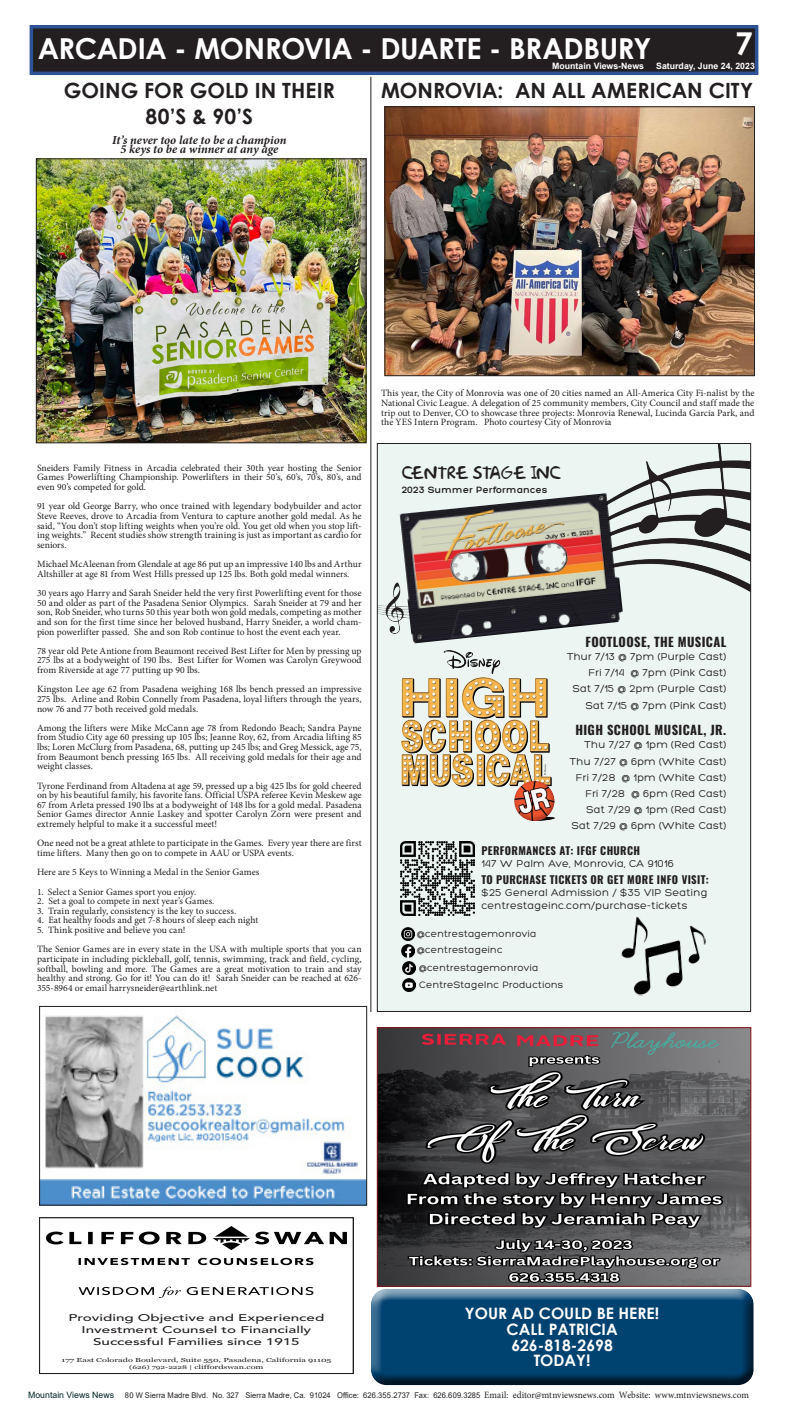
<style>
.page{position:relative;width:788px;height:1418px;background:#fff}
.page>*{position:absolute;margin:0;border:0;box-sizing:border-box;transform-origin:0 0}
.t1{font:700 31.5px "Century Gothic";color:#fffefc}
.Sub_1{font:700 28.88px "Century Gothic";letter-spacing:-.015em;color:#fff}
.t2{font:700 21px "Century Gothic";color:#231f20}
.t3{font:16.19px "Akbar Plain";color:#231f20}
.t4{font:700 15.75px/15.8px "Century Gothic";color:#fff;text-align:center}
.t5{font:700 12.6px "Oswald";letter-spacing:.03em;color:#231f20}
.t6{font:italic 700 12.25px "Minion Pro";color:#231f20}
.t7{font:10.85px/16.2px "Hero";letter-spacing:.02em;color:#231f20;text-align:right}
.t8{font:700 10.85px/11.7px "Oswald";letter-spacing:.03em;color:#231f20}
.t9{font:10.06px/16.5px "Hero";letter-spacing:.03em;color:#231f20}
.t10{font:700 9.89px "Hero";letter-spacing:.03em;color:#231f20}
.t11{font:9.62px/9.6px "Minion Pro";color:#231f20;text-align:justify}
.t12{font:500 9.62px/11.5px "Avenir LT Std";color:#231f20;text-align:center;scale:1.58 1}
.t13{font:700 8.75px "Arial";color:#fffefa}
.Sub_1-2{font:7.88px "Arial";letter-spacing:.01em;color:#231f20;scale:.96 1}
.t14{font:5.77px/6.9px "Georgia";color:#231f20;text-align:center;scale:1.58 1}
.s1{font-family:"Oswald";font-weight:700}
.s2{font-family:"Hero";font-weight:400}
.s3{font-size:5.34px}
.s4{font-size:8.75px;color:#042525}
.s5{font-family:"Minion Pro";font-size:9.62px}
</style>
<div class="page">
<div style="left:31px;top:27px;width:725px;height:46px;background:#231f20"></div>
<div style="left:30px;top:25px;width:728px;height:50px;border:4px solid #2d5296"></div>
<img style="left:38px;top:161px;width:326px;height:280px">
<div style="left:36px;top:159px;width:330px;height:284px;border:1px solid #231f20"></div>
<img style="left:386px;top:108px;width:366px;height:266px">
<div style="left:384px;top:106px;width:370px;height:270px;border:1px solid #231f20"></div>
<hr style="left:370px;top:77px;width:1px;height:935px;background:#231f20">
<div style="left:377px;top:443px;width:373px;height:568px;background:#ecf5f2"></div>
<img style="left:379px;top:445px;width:370px;height:188px">
<img style="left:398px;top:493px;width:225px;height:150px">
<img style="left:401px;top:650px;width:153px;height:170px">
<img style="left:621px;top:916px;width:85px;height:80px">
<img style="left:401px;top:842px;width:73px;height:73px">
<svg style="left:401px;top:927px;width:14px;height:64px"></svg>
<img style="left:379px;top:1029px;width:370px;height:255px">
<div style="left:377px;top:1027px;width:374px;height:259px;border:1px solid #8a1619"></div>
<img style="left:41px;top:1015px;width:324px;height:188px">
<div style="left:39px;top:1006px;width:328px;height:199px;border:1px solid #231f20"></div>
<div style="left:370px;top:1288px;width:384px;height:86px;background:#fff;opacity:.75"></div>
<div style="left:370px;top:1291px;width:384px;height:95px;background:#231f20;opacity:.75"></div>
<img style="left:46px;top:1226px;width:300px;height:71px">
<div style="left:39px;top:1217px;width:314px;height:156px;border:1px solid #231f20"></div>
<p class="Sub_1" style="left:38px;top:27px;width:615px">ARCADIA - MONROVIA - DUARTE - BRADBURY</p>
<p class="t1" style="left:735px;top:19px;width:19px">7</p>
<p class="t2" style="left:381px;top:74px;width:373px">MONROVIA: AN ALL AMERICAN CITY</p>
<p class="t13" style="left:552px;top:60px;width:93px">Mountain Views-News</p>
<p class="t13" style="left:656px;top:60px;width:100px">Saturday, June 24, 2023</p>
<p class="t2" style="left:64px;top:74px;width:272px">GOING FOR GOLD IN THEIR</p>
<p class="t2" style="left:145px;top:101px;width:109px">80’S &amp; 90’S</p>
<p class="t6" style="left:112px;top:131px;width:176px">It’s never too late to be a champion</p>
<p class="t6" style="left:120px;top:140px;width:159px">5 keys to be a winner at any age</p>
<p class="t11" style="left:37px;top:463px;width:326px">Sneiders Family Fitness in Arcadia celebrated their 30th year hosting the Senior Games Powerlifting Championship. Powerlifters in their 50’s, 60’s, 70’s, 80’s, and even 90’s competed for gold.</p>
<p class="t11" style="left:37px;top:501px;width:326px">91 year old George Barry, who once trained with legendary bodybuilder and actor Steve Reeves, drove to Arcadia from Ventura to capture another gold medal. As he said, “You don’t stop lifting weights when you’re old. You get old when you stop lift&shy;ing weights.” Recent studies show strength training is just as important as cardio for seniors.</p>
<p class="t11" style="left:37px;top:559px;width:326px">Michael McAleenan from Glendale at age 86 put up an impressive 140 lbs and Arthur<br>Altshiller at age 81 from West Hills pressed up 125 lbs. Both gold medal winners.</p>
<p class="t11" style="left:37px;top:588px;width:326px">30 years ago Harry and Sarah Sneider held the very first Powerlifting event for those 50 and older as part of the Pasadena Senior Olympics. Sarah Sneider at 79 and her son, Rob Sneider, who turns 50 this year both won gold medals, competing as mother and son for the first time since her beloved husband, Harry Sneider, a world cham&shy;pion powerlifter passed. She and son Rob continue to host the event each year.</p>
<p class="t11" style="left:37px;top:646px;width:326px">78 year old Pete Antione from Beaumont received Best Lifter for Men by pressing up 275 lbs at a bodyweight of 190 lbs. Best Lifter for Women was Carolyn Greywood from Riverside at age 77 putting up 90 lbs.</p>
<p class="t11" style="left:37px;top:684px;width:326px">Kingston Lee age 62 from Pasadena weighing 168 lbs bench pressed an impressive 275 lbs. Arline and Robin Connelly from Pasadena, loyal lifters through the years, now 76 and 77 both received gold medals.</p>
<p class="t11" style="left:37px;top:723px;width:326px">Among the lifters were Mike McCann age 78 from Redondo Beach; Sandra Payne from Studio City age 60 pressing up 105 lbs; Jeanne Roy, 62, from Arcadia lifting 85 lbs; Loren McClurg from Pasadena, 68, putting up 245 lbs; and Greg Messick, age 75, from Beaumont bench pressing 165 lbs. All receiving gold medals for their age and weight classes.</p>
<p class="t11" style="left:37px;top:780px;width:326px">Tyrone Ferdinand from Altadena at age 59, pressed up a big 425 lbs for gold cheered on by his beautiful family, his favorite fans. Official USPA referee Kevin Meskew age 67 from Arleta pressed 190 lbs at a bodyweight of 148 lbs for a gold medal. Pasadena Senior Games director Annie Laskey and spotter Carolyn Zorn were present and extremely helpful to make it a successful meet!</p>
<p class="t11" style="left:37px;top:838px;width:326px">One need not be a great athlete to participate in the Games. Every year there are first time lifters. Many then go on to compete in AAU or USPA events.</p>
<p class="t11" style="left:37px;top:867px;width:224px">Here are 5 Keys to Winning a Medal in the Senior Games</p>
<p class="t11" style="left:37px;top:886px;width:161px">1. Select a Senior Games sport you enjoy.</p>
<p class="t11" style="left:37px;top:896px;width:179px">2. Set a goal to compete in next year’s Games.</p>
<p class="t11" style="left:37px;top:906px;width:201px">3. Train regularly, consistency is the key to success.</p>
<p class="t11" style="left:37px;top:915px;width:223px">4. Eat healthy foods and get 7-8 hours of sleep each night</p>
<p class="t11" style="left:37px;top:925px;width:150px">5. Think positive and believe you can!</p>
<p class="t11" style="left:37px;top:944px;width:326px">The Senior Games are in every state in the USA with multiple sports that you can participate in including pickleball, golf, tennis, swimming, track and field, cycling, softball, bowling and more. The Games are a great motivation to train and stay healthy and strong. Go for it! You can do it! Sarah Sneider can be reached at 626- 355-8964 or email harrysneider@earthlink.net</p>
<p class="t11" style="left:381px;top:388px;width:375px">This year, the City of Monrovia was one of 20 cities named an All-America City Fi-nalist by the National Civic League. A delegation of 25 community members, City Council and staff made the trip out to Denver, CO to showcase three projects: Monrovia Renewal, Lucinda Garcia Park, and the YES Intern Program. Photo courtesy City of Monrovia</p>
<p class="t3" style="left:401px;top:460px;width:161px">CENTRE STAGE INC</p>
<p class="t10" style="left:401px;top:484px;width:147px">2023 Summer Performances</p>
<p class="t5" style="left:585px;top:635px;width:142px">FOOTLOOSE, THE MUSICAL</p>
<p class="t7" style="left:567px;top:648px;width:161px">Thur 7/13 @ 7pm (Purple Cast)<br>Fri 7/14 @ 7pm (Pink Cast)<br>Sat 7/15 @ 2pm (Purple Cast)<br>Sat 7/15 @ 7pm (Pink Cast)</p>
<p class="t5" style="left:575px;top:723px;width:152px">HIGH SCHOOL MUSICAL, JR.</p>
<p class="t7" style="left:570px;top:737px;width:158px">Thu 7/27 @ 1pm (Red Cast)<br>Thu 7/27 @ 6pm (White Cast)<br>Fri 7/28 @ 1pm (White Cast)<br>Fri 7/28 @ 6pm (Red Cast)<br>Sat 7/29 @ 1pm (Red Cast)<br>Sat 7/29 @ 6pm (White Cast)</p>
<p class="t7" style="left:481px;top:845px;width:194px;line-height:11.7px;text-align:left"><span class="s1">PERFORMANCES AT: IFGF CHURCH<br></span>147 W Palm Ave, Monrovia, CA 91016</p>
<p class="t8" style="left:481px;top:874px;width:229px">TO PURCHASE TICKETS OR GET MORE INFO VISIT: <span class="s2">$25 General Admission / $35 VIP Seating</span></p>
<p class="t7" style="left:481px;top:897px;width:207px">centrestageinc.com/purchase-tickets</p>
<p class="t9" style="left:417px;top:941px;width:87px">@centrestageinc</p>
<p class="t9" style="left:417px;top:925px;width:121px">@centrestagemonrovia</p>
<p class="t9" style="left:419px;top:959px;width:146px">@centrestagemonrovia<br>CentreStageInc Productions</p>
<p class="t12" style="left:68px;top:1312px;width:163px">Providing Objective and Experienced<br>Investment Counsel to Financially<br>Successful Families since 1915</p>
<p class="t14" style="left:61px;top:1356px;width:172px">177 East Colorado Boulevard, Suite 550, Pasadena, California 91105 <span class="s3">(626) 792-2228 |</span> cliffordswan.com</p>
<h3 class="t4" style="left:465px;top:1304px;width:196px">YOUR AD COULD BE HERE!<br>CALL PATRICIA<br>626-818-2698<br>TODAY!</h3>
<p class="Sub_1-2" style="left:28px;top:1390px;width:752px"><span class="s4">Mountain Views News</span> 80 W Sierra Madre Blvd. No. 327 Sierra Madre, Ca. 91024 Office: 626.355.2737 Fax: 626.609.3285 <span class="s5">Email: editor@mtnviewsnews.com Website: www.mtnviewsnews.com</span></p>
</div>
